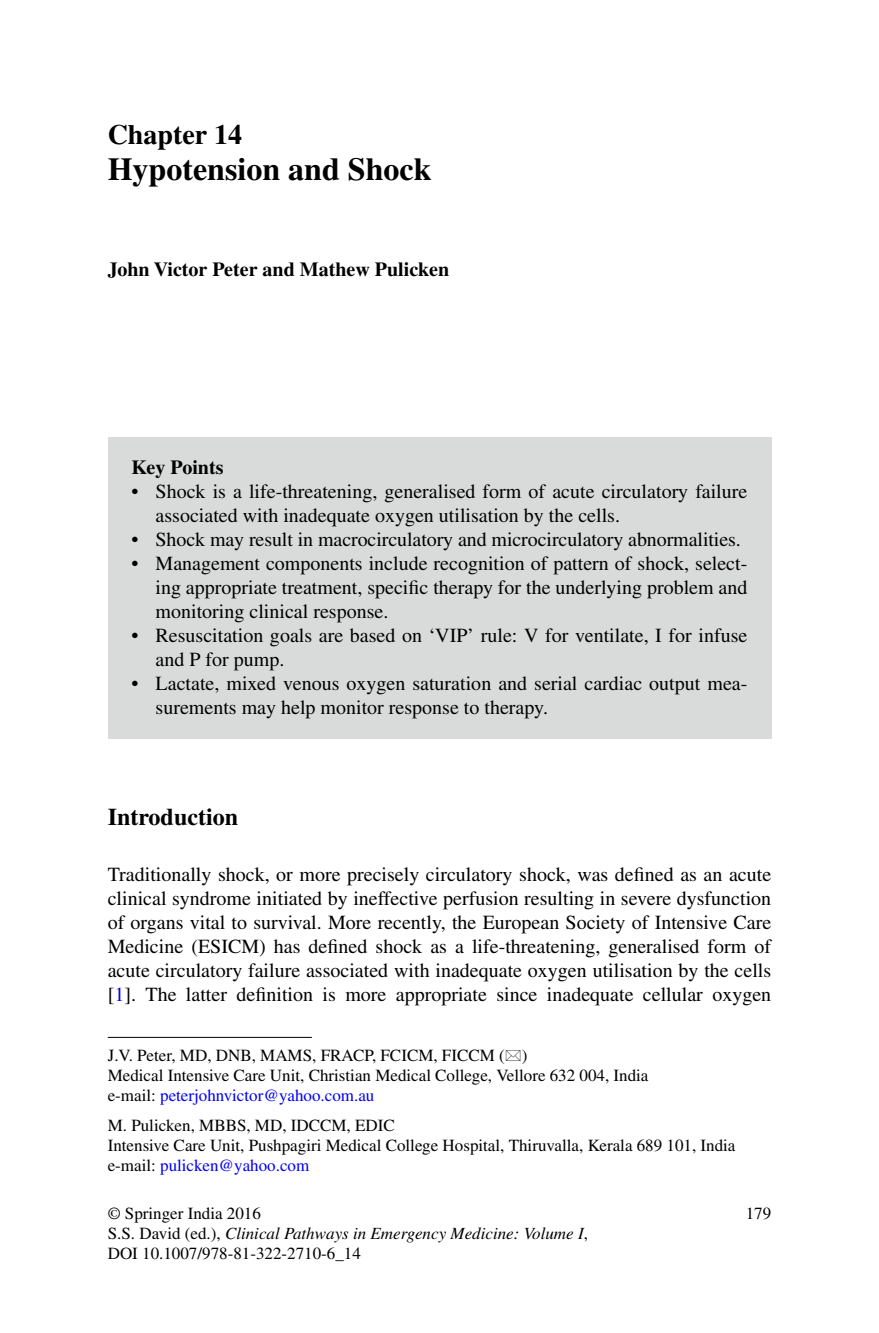
<style>
.page{position:relative;width:879px;height:1333px;background:#fff}
.page>*{position:absolute;margin:0;border:0;box-sizing:border-box;transform-origin:0 0}
.t1{font:700 32px "Mlywyj Times";color:#000}
.t2{font:700 28px "Mlywyj Times";color:#000}
.t3{font:700 24px "Mlywyj Times";color:#000}
.t4{font:20px/24px "Gxknfh Times";color:#000}
.t5{font:700 20px "Mlywyj Times";color:#000}
.t6{font:17px/20px "Gxknfh Times";color:#000}
.t7{font:italic 17px "Qjrssn Times";color:#000}
.s1{color:#0000fa}
.s2{font-family:"Gxknfh Times";font-style:normal}
</style>
<div class="page">
<div style="left:108px;top:437px;width:663px;height:301px;background:#d9dada"></div>
<hr style="left:108px;top:1036px;width:204px;height:1px;background:#000">
<h2 class="t2" style="left:108px;top:125px;width:136px">Chapter 14</h2>
<h1 class="t1" style="left:108px;top:158px;width:325px">Hypotension and Shock</h1>
<p class="t5" style="left:108px;top:262px;width:343px">John Victor Peter and Mathew Pulicken</p>
<p class="t5" style="left:132px;top:460px;width:93px">Key Points</p>
<p class="t4" style="left:156px;top:481px;width:593px;text-indent:-24px">• Shock is a life-threatening, generalised form of acute circulatory failure associated with inadequate oxygen utilisation by the cells.</p>
<p class="t4" style="left:132px;top:529px;width:611px">• Shock may result in macrocirculatory and microcirculatory abnormalities.</p>
<p class="t4" style="left:156px;top:553px;width:593px;text-align:justify;text-indent:-24px">• Management components include recognition of pattern of shock, select&shy;ing appropriate treatment, specific therapy for the underlying problem and monitoring clinical response.</p>
<p class="t4" style="left:156px;top:625px;width:593px;text-indent:-24px">• Resuscitation goals are based on ‘VIP’ rule: V for ventilate, I for infuse and P for pump.</p>
<p class="t4" style="left:156px;top:673px;width:593px;text-indent:-24px">• Lactate, mixed venous oxygen saturation and serial cardiac output mea&shy;surements may help monitor response to therapy.</p>
<p class="t3" style="left:108px;top:807px;width:132px">Introduction</p>
<p class="t4" style="left:108px;top:863px;width:665px;text-align:justify">Traditionally shock, or more precisely circulatory shock, was defined as an acute clinical syndrome initiated by ineffective perfusion resulting in severe dysfunction of organs vital to survival. More recently, the European Society of Intensive Care Medicine (ESICM) has defined shock as a life-threatening, generalised form of acute circulatory failure associated with inadequate oxygen utilisation by the cells [ <span class="s1">1</span> ]. The latter definition is more appropriate since inadequate cellular oxygen</p>
<p class="t6" style="left:108px;top:1047px;width:542px">J. V. Peter , MD, DNB, MAMS, FRACP, FCICM, FICCM ( )<br>Medical Intensive Care Unit , Christian Medical College , Vellore 632 004 , India e-mail: <span class="s1">peterjohnvictor@yahoo.com.au</span></p>
<p class="t6" style="left:108px;top:1117px;width:629px">M. Pulicken , MBBS, MD, IDCCM, EDIC<br>Intensive Care Unit , Pushpagiri Medical College Hospital , Thiruvalla , Kerala 689 101 , India e-mail: <span class="s1">pulicken@yahoo.com</span></p>
<p class="t6" style="left:108px;top:1204px;width:155px">© Springer India 2016</p>
<p class="t6" style="left:746px;top:1204px;width:27px">179</p>
<p class="t7" style="left:108px;top:1227px;width:482px"><span class="s2">S.S. David (ed.),</span> Clinical Pathways in Emergency Medicine: Volume I<span class="s2">,</span></p>
<p class="t6" style="left:108px;top:1244px;width:255px">DOI 10.1007/978-81-322-2710-6_14</p>
</div>
